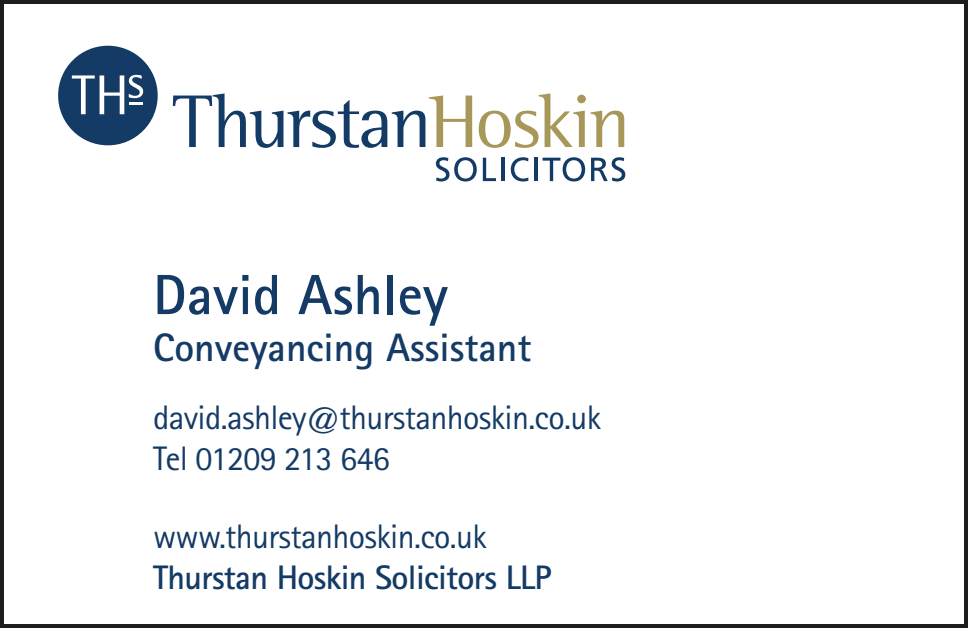
<style>
.page{position:relative;width:968px;height:628px;background:#fff}
.page>*{position:absolute;margin:0;border:0;box-sizing:border-box;transform-origin:0 0}
.t1{font:700 56.8px "Rotis Sans Serif Std";color:#143b65}
.t2{font:700 39.6px "Rotis Sans Serif Std";color:#143b65}
.t3{font:34px/40.8px "Rotis Sans Serif Std";letter-spacing:-.02em;color:#143b65}
.t4{font:700 34px "Rotis Sans Serif Std";letter-spacing:-.02em;color:#143b65}
</style>
<div class="page">
<div style="left:0;top:0;width:968px;height:628px;border:4px solid #1d1d1b"></div>
<svg style="left:436px;top:157px;width:41px;height:24px"></svg>
<svg style="left:483px;top:158px;width:13px;height:23px"></svg>
<hr style="left:501px;top:158px;width:3px;height:23px;background:#143b65">
<svg style="left:511px;top:157px;width:17px;height:24px"></svg>
<hr style="left:534px;top:158px;width:4px;height:23px;background:#143b65">
<svg style="left:542px;top:157px;width:43px;height:24px"></svg>
<svg style="left:591px;top:157px;width:34px;height:24px"></svg>
<svg style="left:173px;top:93px;width:299px;height:55px"></svg>
<svg style="left:479px;top:93px;width:145px;height:55px"></svg>
<div style="left:58px;top:46px;width:100px;height:99px;background:#143b65;border-radius:50%"></div>
<svg style="left:72px;top:75px;width:71px;height:39px"></svg>
<h1 class="t1" style="left:153px;top:259px;width:296px">David Ashley</h1>
<p class="t2" style="left:153px;top:322px;width:380px">Conveyancing Assistant</p>
<p class="t3" style="left:153px;top:396px;width:450px">david.ashley@thurstanhoskin.co.uk<br>Tel 01209 213 646</p>
<p class="t3" style="left:153px;top:516px;width:335px">www.thurstanhoskin.co.uk</p>
<p class="t4" style="left:153px;top:556px;width:400px">Thurstan Hoskin Solicitors LLP</p>
</div>
